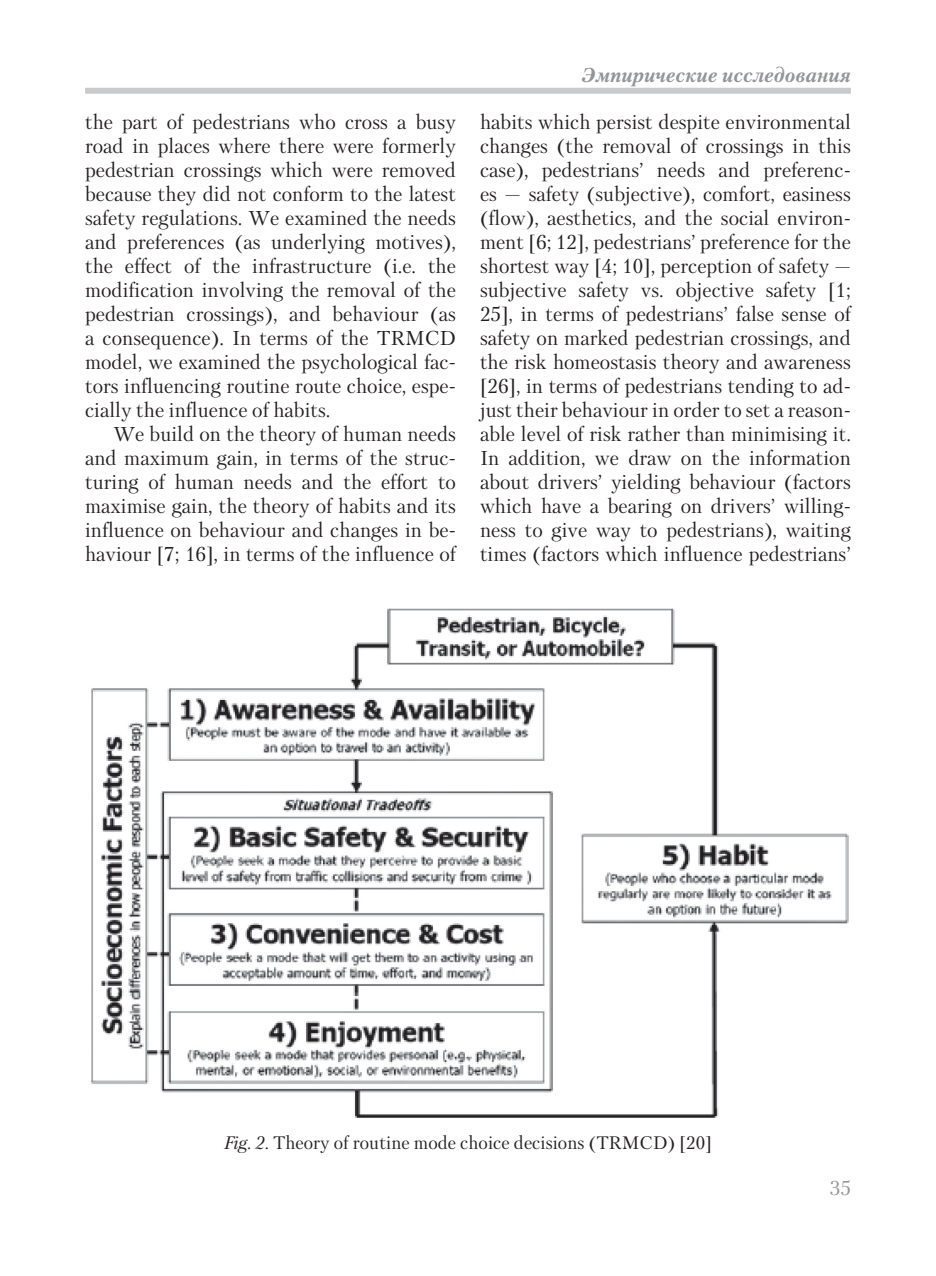
<style>
.page{position:relative;width:936px;height:1276px;background:#fff}
.page>*{position:absolute;margin:0;border:0;box-sizing:border-box;transform-origin:0 0}
.Основной{font:20px/24px "Petersburg C";color:#231f20;text-align:justify}
.Основной-2{font:italic 700 20px "Petersburg C";color:#939598}
.t1{font:20px "Petersburg C";color:#939598}
.Основной-3{font:18px "Petersburg C";color:#231f20}
.s1{font-style:italic}
</style>
<div class="page">
<div style="left:85px;top:88px;width:765px;height:6px;background:#c9cacb"></div>
<img style="left:91px;top:608px;width:758px;height:510px">
<p class="Основной" style="left:85px;top:110px;width:372px">the part of pedestrians who cross a busy road in places where there were formerly pedestrian crossings which were removed because they did not conform to the latest safety regulations. We examined the needs and preferences (as underlying motives), the effect of the infrastructure (i.e. the modification involving the removal of the pedestrian crossings), and behaviour (as a consequence). In terms of the TRMCD model, we examined the psychological fac&shy;tors influencing routine route choice, espe&shy;cially the influence of habits.</p>
<p class="Основной" style="left:85px;top:422px;width:372px;text-indent:28px">We build on the theory of human needs and maximum gain, in terms of the struc&shy;turing of human needs and the effort to maximise gain, the theory of habits and its influence on behaviour and changes in be&shy;haviour [7; 16], in terms of the influence of</p>
<p class="Основной-2" style="left:581px;top:63px;width:271px">Эмпирические исследования</p>
<p class="Основной" style="left:480px;top:110px;width:372px">habits which persist despite environmental changes (the removal of crossings in this case), pedestrians’ needs and preferenc&shy;es — safety (subjective), comfort, easiness (flow), aesthetics, and the social environ&shy;ment [6; 12], pedestrians’ preference for the shortest way [4; 10], perception of safety — subjective safety vs. objective safety [1; 25], in terms of pedestrians’ false sense of safety on marked pedestrian crossings, and the risk homeostasis theory and awareness [26], in terms of pedestrians tending to ad&shy;just their behaviour in order to set a reason&shy;able level of risk rather than minimising it.<br>In addition, we draw on the information about drivers’ yielding behaviour (factors which have a bearing on drivers’ willing&shy;ness to give way to pedestrians), waiting times (factors which influence pedestrians’</p>
<p class="Основной-3" style="left:224px;top:1132px;width:489px"><span class="s1">Fig. 2.</span> Theory of routine mode choice decisions (TRMCD) [20]</p>
<p class="t1" style="left:829px;top:1176px;width:23px">35</p>
</div>
